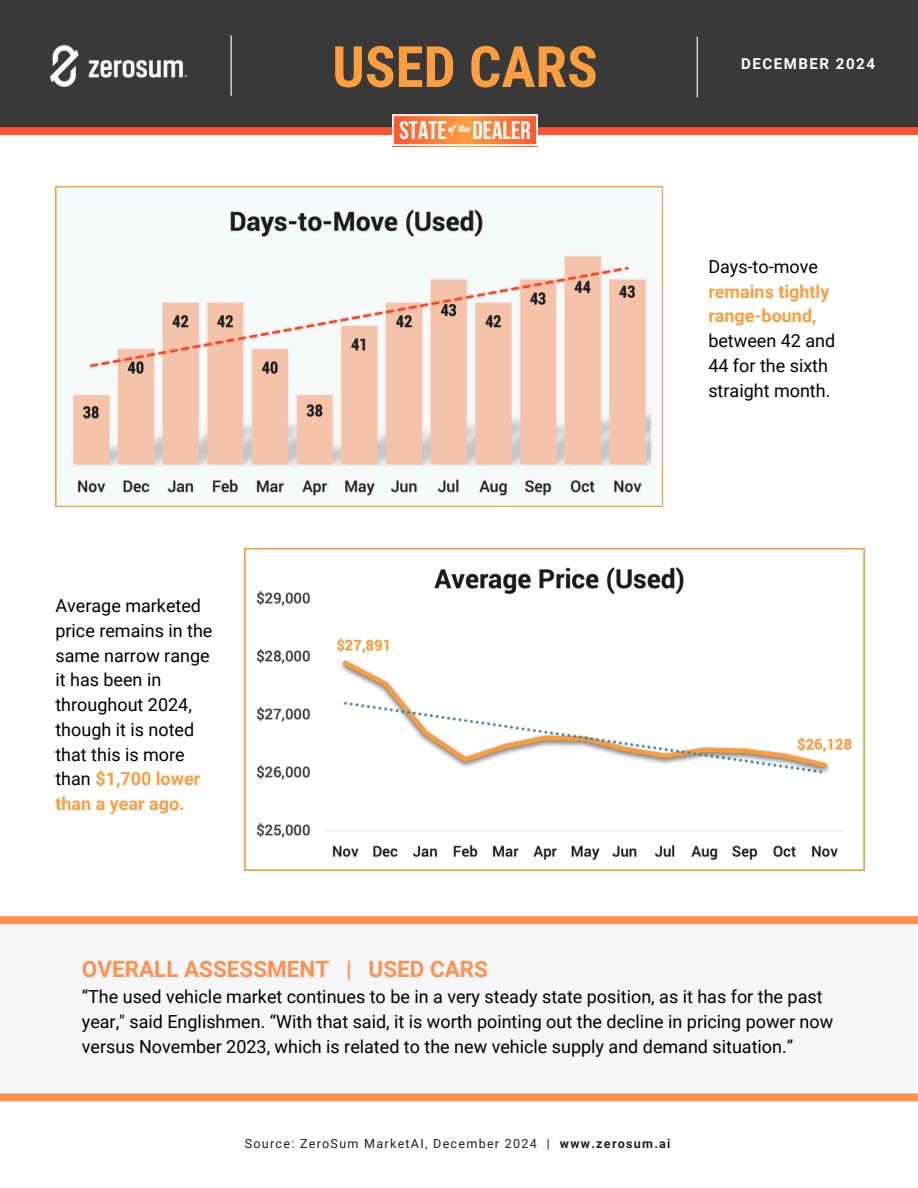
<style>
.page{position:relative;width:918px;height:1188px;background:#fff}
.page>*{position:absolute;margin:0;border:0;box-sizing:border-box;transform-origin:0 0}
.t1{font:700 57px "Roboto Condensed";color:#fb9e3f}
.t2{font:700 25.5px "Bebas Neue";color:#fff}
.t3{font:700 22.5px "Roboto";color:#ff914d}
.t4{font:18px/24.8px "Roboto";color:#000}
.t5{font:700 15px "Roboto";letter-spacing:.1em;color:#fff}
.t6{font:12.6px "Roboto";letter-spacing:.1em;color:#1e1f1e}
.t7{font:8.4px "Bukhari Script";color:#fff}
.s1{font-weight:700;color:#fb9e3f}
.s2{font-weight:700}
</style>
<div class="page">
<svg style="left:55px;top:186px;width:608px;height:321px"></svg>
<svg style="left:245px;top:548px;width:619px;height:322px"></svg>
<div style="left:0;top:0;width:918px;height:131px;background:#39393a"></div>
<hr style="left:231px;top:35px;width:1px;height:61px;background:#fff">
<hr style="left:697px;top:37px;width:1px;height:60px;background:#fff">
<img style="left:50px;top:45px;width:137px;height:42px">
<div style="left:0;top:127px;width:918px;height:8px;background:#fd5530"></div>
<svg style="left:392px;top:114px;width:146px;height:32px"></svg>
<div style="left:0;top:916px;width:917px;height:181px;background:#f0f0f5"></div>
<div style="left:0;top:916px;width:918px;height:8px;background:#ff914d"></div>
<div style="left:0;top:1094px;width:918px;height:7px;background:#ff914d"></div>
<h2 class="t4" style="left:55px;top:594px;width:159px">Average marketed price remains in the same narrow range it has been in throughout 2024, though it is noted that this is more than <span class="s1">$1,700 lower than a year ago.</span></h2>
<p class="t1" style="left:332px;top:34px;width:267px">USED CARS</p>
<h1 class="t7" style="left:448px;top:123px;width:23px">of the</h1>
<p class="t2" style="left:399px;top:120px;width:49px">STATE</p>
<p class="t2" style="left:472px;top:120px;width:60px">DEALER</p>
<h4 class="t5" style="left:741px;top:55px;width:135px">DECEMBER 2024</h4>
<p class="t5" style="left:736px;top:57px;width:134px">DECEMBER 2023</p>
<h4 class="t4" style="left:708px;top:254px;width:128px">Days-to-move <span class="s1">remains tightly range-bound, </span>between 42 and<br>44 for the sixth straight month.</h4>
<p class="t3" style="left:82px;top:956px;width:408px">OVERALL ASSESSMENT | USED CARS</p>
<p class="t4" style="left:82px;top:985px;width:753px">“The used vehicle market continues to be in a very steady state position, as it has for the past year," said Englishmen. “With that said, it is worth pointing out the decline in pricing power now versus November 2023, which is related to the new vehicle supply and demand situation.”</p>
<p class="t6" style="left:245px;top:1137px;width:427px">Source: ZeroSum MarketAI, December 2024 | <span class="s2">www.zerosum.ai</span></p>
</div>
